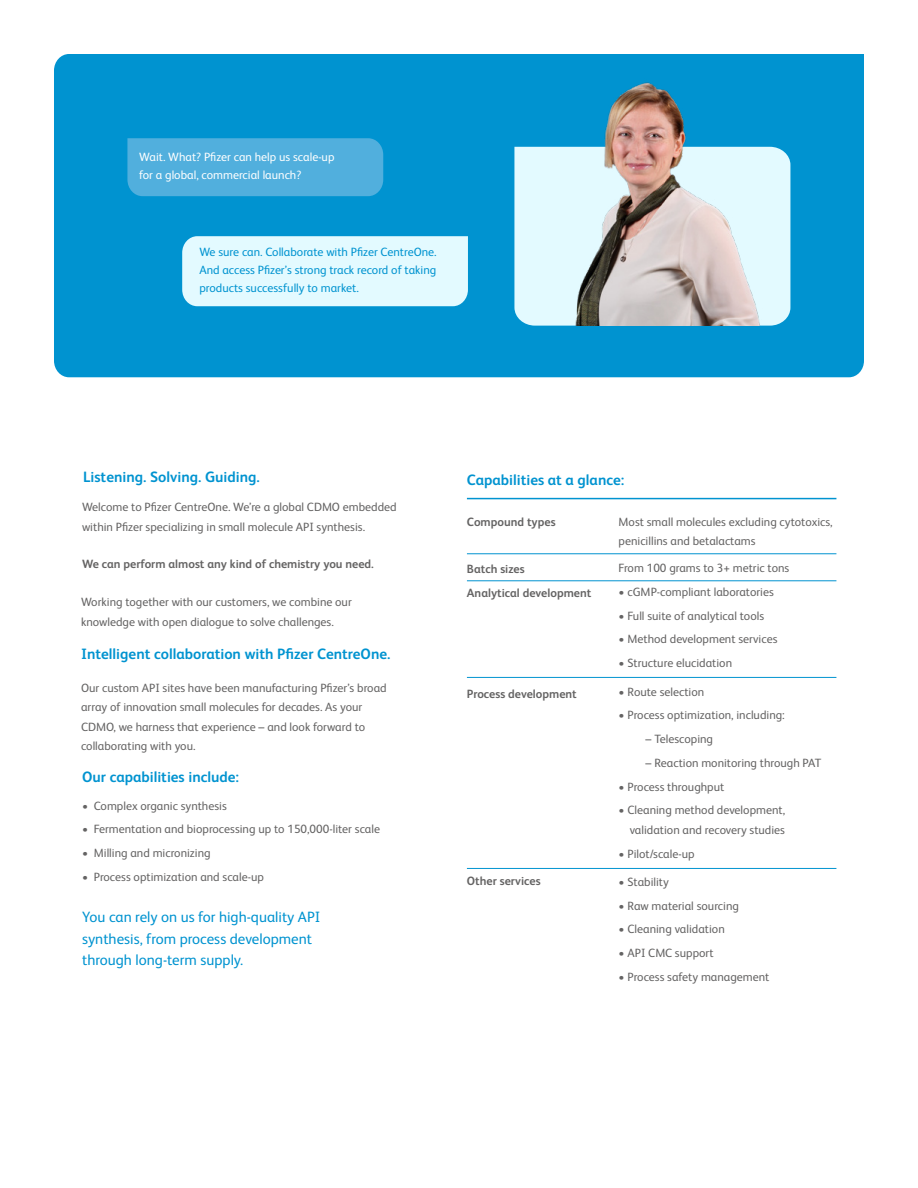
<style>
.page{position:relative;width:918px;height:1188px;background:#fff}
.page>*{position:absolute;margin:0;border:0;box-sizing:border-box;transform-origin:0 0}
.t1{font:700 15px "FS Albert Pro";color:#0093d0}
.t2{font:15px/21.6px "FS Albert Pro";color:#0093d0}
.t3{font:12px/19.5px "FS Albert Pro";color:#646363}
.t4{font:700 12px/23.7px "FS Albert Pro";color:#646363}
.t5{font:12px/18px "FS Albert Pro";color:#0093d0;text-align:justify}
.t6{font:12px/18px "FS Albert Pro";color:#fff}
</style>
<div class="page">
<hr style="left:467px;top:498px;width:369px;height:1px;background:#0093d0">
<hr style="left:467px;top:554px;width:369px;height:1px;background:#0093d0">
<hr style="left:467px;top:581px;width:369px;height:1px;background:#0093d0">
<hr style="left:467px;top:677px;width:369px;height:1px;background:#0093d0">
<hr style="left:467px;top:868px;width:369px;height:1px;background:#0093d0">
<div style="left:54px;top:54px;width:810px;height:323px;background:#0093d0"></div>
<div style="left:182px;top:236px;width:286px;height:70px;background:#e3faff"></div>
<div style="left:127px;top:138px;width:256px;height:58px;background:#51afdd"></div>
<img style="left:494px;top:72px;width:331px;height:254px">
<p class="t6" style="left:139px;top:147px;width:197px">Wait. What? Pfizer can help us scale-up for a global, commercial launch?</p>
<p class="t5" style="left:199px;top:242px;width:239px">We sure can. Collaborate with Pfizer CentreOne.<br>And access Pfizer’s strong track record of taking products successfully to market.</p>
<p class="t1" style="left:83px;top:467px;width:178px">Listening. Solving. Guiding.</p>
<p class="t3" style="left:82px;top:496px;width:316px">Welcome to Pfizer CentreOne. We’re a global CDMO embedded within Pfizer specializing in small molecule API synthesis.</p>
<p class="t4" style="left:82px;top:551px;width:293px">We can perform almost any kind of chemistry you need.</p>
<p class="t3" style="left:81px;top:592px;width:272px">Working together with our customers, we combine our knowledge with open dialogue to solve challenges.</p>
<p class="t1" style="left:81px;top:643px;width:311px">Intelligent collaboration with Pfizer CentreOne.</p>
<p class="t3" style="left:81px;top:677px;width:307px">Our custom API sites have been manufacturing Pfizer’s broad array of innovation small molecules for decades. As your CDMO, we harness that experience – and look forward to collaborating with you.</p>
<p class="t1" style="left:82px;top:766px;width:159px">Our capabilities include:</p>
<p class="t3" style="left:82px;top:795px;width:146px">• Complex organic synthesis</p>
<p class="t3" style="left:82px;top:819px;width:299px">• Fermentation and bioprocessing up to 150,000-liter scale</p>
<p class="t3" style="left:82px;top:842px;width:130px">• Milling and micronizing</p>
<p class="t3" style="left:82px;top:866px;width:183px">• Process optimization and scale-up</p>
<p class="t2" style="left:82px;top:905px;width:240px">You can rely on us for high-quality API synthesis, from process development through long-term supply.</p>
<p class="t1" style="left:467px;top:469px;width:159px">Capabilities at a glance:</p>
<p class="t3" style="left:619px;top:511px;width:216px">Most small molecules excluding cytotoxics, penicillins and betalactams</p>
<p class="t3" style="left:619px;top:557px;width:172px">From 100 grams to 3+ metric tons</p>
<p class="t3" style="left:619px;top:581px;width:157px">• cGMP-compliant laboratories</p>
<p class="t3" style="left:619px;top:605px;width:147px">• Full suite of analytical tools</p>
<p class="t3" style="left:619px;top:629px;width:160px">• Method development services</p>
<p class="t3" style="left:619px;top:652px;width:115px">• Structure elucidation</p>
<p class="t3" style="left:619px;top:681px;width:87px">• Route selection</p>
<p class="t3" style="left:619px;top:705px;width:168px">• Process optimization, including:</p>
<p class="t3" style="left:646px;top:728px;width:69px">– Telescoping</p>
<p class="t3" style="left:646px;top:752px;width:177px">– Reaction monitoring through PAT</p>
<p class="t3" style="left:619px;top:776px;width:107px">• Process throughput</p>
<p class="t3" style="left:619px;top:800px;width:168px;text-align:right">• Cleaning method development, validation and recovery studies</p>
<p class="t3" style="left:619px;top:843px;width:78px">• Pilot/scale-up</p>
<p class="t3" style="left:619px;top:871px;width:52px">• Stability</p>
<p class="t3" style="left:619px;top:895px;width:122px">• Raw material sourcing</p>
<p class="t3" style="left:619px;top:919px;width:108px">• Cleaning validation</p>
<p class="t3" style="left:619px;top:942px;width:97px">• API CMC support</p>
<p class="t3" style="left:619px;top:966px;width:152px">• Process safety management</p>
<p class="t4" style="left:467px;top:509px;width:90px">Compound types</p>
<p class="t4" style="left:467px;top:557px;width:126px">Batch sizes<br>Analytical development</p>
<p class="t4" style="left:467px;top:681px;width:111px">Process development</p>
<p class="t4" style="left:467px;top:868px;width:75px">Other services</p>
</div>
